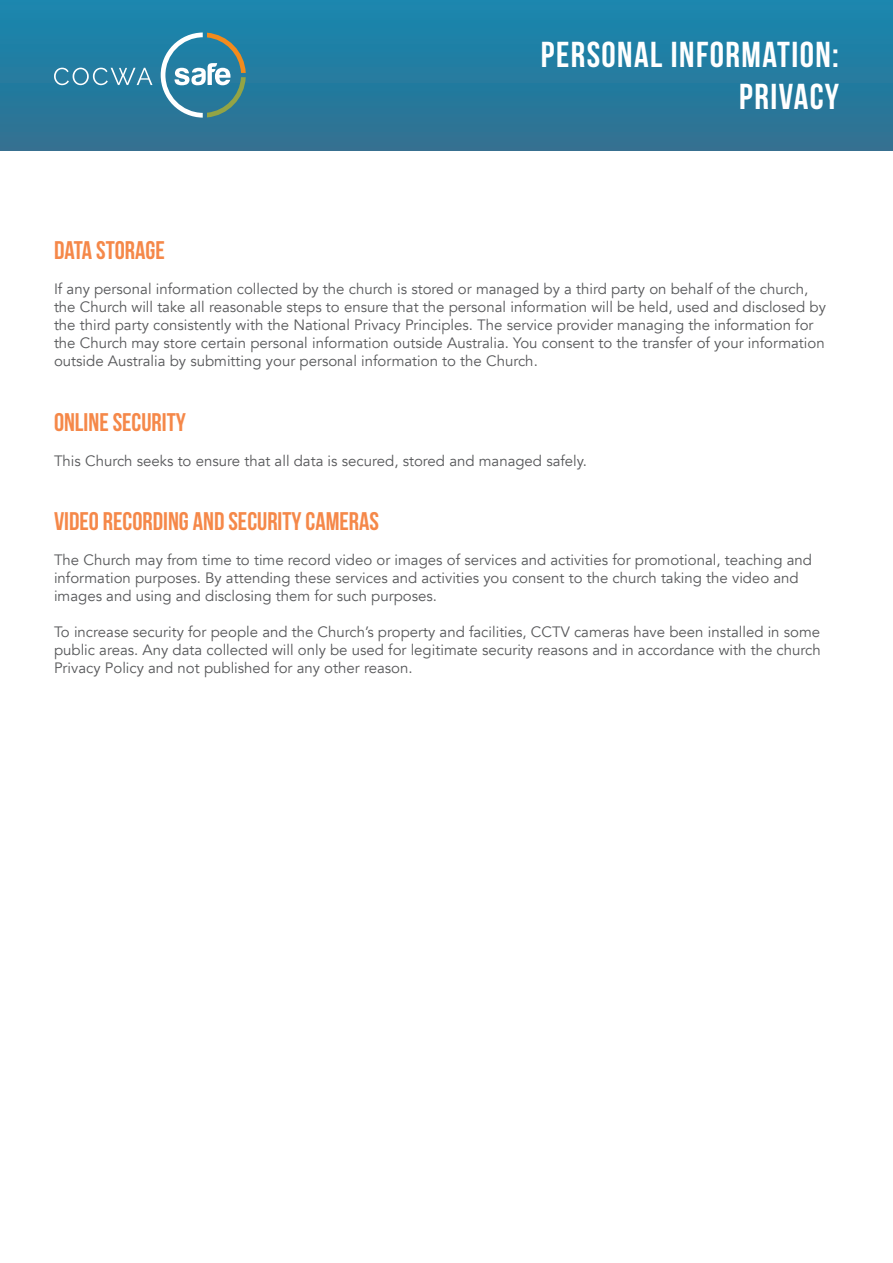
<style>
.page{position:relative;width:893px;height:1263px;background:#fff}
.page>*{position:absolute;margin:0;border:0;box-sizing:border-box;transform-origin:0 0}
.Heading_1{font:700 36px/42px "Bebas Neue";letter-spacing:.04em;color:#fff;text-align:right}
.Heading_3{font:700 25.5px "Bebas Neue";color:#f58849}
.Body{font:15px/18px "Avenir";color:#57585a}
</style>
<div class="page">
<div style="left:0;top:0;width:893px;height:150px;background:linear-gradient(to bottom,#1887af,#317191)"></div>
<svg style="left:54px;top:68px;width:98px;height:17px;background:#5598b4"></svg>
<svg style="left:161px;top:33px;width:85px;height:85px;background:#5393a7"></svg>
<p class="Heading_3" style="left:54px;top:236px;width:112px">DATA STORAGE</p>
<p class="Heading_1" style="left:541px;top:33px;width:300px">PERSONAL INFORMATION:<br>PRIVACY</p>
<p class="Body" style="left:54px;top:281px;width:773px">If any personal information collected by the church is stored or managed by a third party on behalf of the church, the Church will take all reasonable steps to ensure that the personal information will be held, used and disclosed by the third party consistently with the National Privacy Principles. The service provider managing the information for the Church may store certain personal information outside Australia. You consent to the transfer of your information outside Australia by submitting your personal information to the Church.</p>
<p class="Heading_3" style="left:54px;top:408px;width:133px">ONLINE SECURITY</p>
<p class="Body" style="left:54px;top:452px;width:534px">This Church seeks to ensure that all data is secured, stored and managed safely.</p>
<p class="Heading_3" style="left:54px;top:507px;width:327px">VIDEO RECORDING AND SECURITY CAMERAS</p>
<p class="Body" style="left:54px;top:551px;width:760px">The Church may from time to time record video or images of services and activities for promotional, teaching and information purposes. By attending these services and activities you consent to the church taking the video and images and using and disclosing them for such purposes.</p>
<p class="Body" style="left:54px;top:623px;width:768px;text-align:justify">To increase security for people and the Church’s property and facilities, CCTV cameras have been installed in some public areas. Any data collected will only be used for legitimate security reasons and in accordance with the church Privacy Policy and not published for any other reason.</p>
</div>
